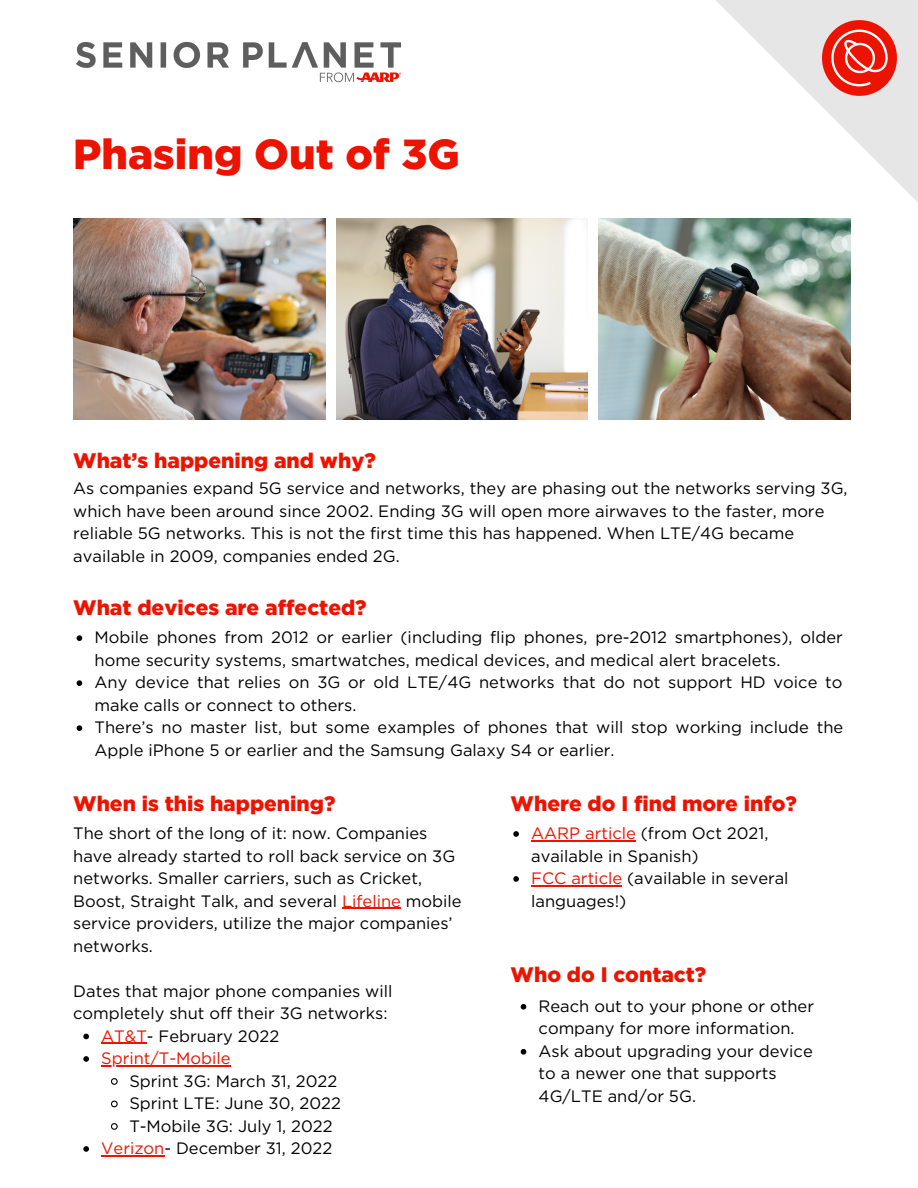
<style>
.page{position:relative;width:918px;height:1188px;background:#fff}
.page>*{position:absolute;margin:0;border:0;box-sizing:border-box;transform-origin:0 0}
.t1{font:900 42px "Gotham";color:#ec1300}
.t2{font:900 21px "Gotham";color:#ec1300}
.t3{font:16.5px/22.5px "Gotham";color:#000}
.t4{font:16.5px "Gotham";color:#ec1300}
.s1{color:#ec1300}
</style>
<div class="page">
<svg style="left:77px;top:635px;width:5px;height:6px"></svg>
<svg style="left:77px;top:680px;width:5px;height:6px"></svg>
<svg style="left:77px;top:725px;width:5px;height:6px"></svg>
<svg style="left:83px;top:1034px;width:6px;height:5px"></svg>
<hr style="left:101px;top:1043px;width:46px;height:1px;background:#ec1300">
<svg style="left:83px;top:1056px;width:6px;height:6px"></svg>
<hr style="left:101px;top:1065px;width:130px;height:1px;background:#ec1300">
<svg style="left:110px;top:1078px;width:8px;height:7px"></svg>
<svg style="left:111px;top:1100px;width:7px;height:8px"></svg>
<svg style="left:110px;top:1123px;width:8px;height:7px"></svg>
<svg style="left:83px;top:1146px;width:6px;height:6px"></svg>
<hr style="left:101px;top:1155px;width:63px;height:1px;background:#ec1300">
<hr style="left:342px;top:908px;width:59px;height:1px;background:#ec1300">
<svg style="left:716px;top:0;width:202px;height:202px"></svg>
<img style="left:814px;top:12px;width:92px;height:92px">
<img style="left:76px;top:41px;width:325px;height:42px">
<svg style="left:521px;top:1004px;width:5px;height:6px"></svg>
<svg style="left:521px;top:1049px;width:5px;height:6px"></svg>
<svg style="left:513px;top:831px;width:6px;height:6px"></svg>
<hr style="left:531px;top:840px;width:105px;height:1px;background:#ec1300">
<svg style="left:513px;top:876px;width:6px;height:6px"></svg>
<hr style="left:531px;top:885px;width:35px;height:1px;background:#ec1300">
<hr style="left:566px;top:885px;width:56px;height:1px;background:#ec1300">
<img style="left:73px;top:219px;width:252px;height:200px">
<img style="left:336px;top:219px;width:251px;height:200px">
<img style="left:599px;top:219px;width:252px;height:200px">
<p class="t1" style="left:73px;top:128px;width:388px">Phasing Out of 3G</p>
<p class="t2" style="left:73px;top:448px;width:304px">What’s happening and why?</p>
<p class="t3" style="left:73px;top:477px;width:776px">As companies expand 5G service and networks, they are phasing out the networks serving 3G, which have been around since 2002. Ending 3G will open more airwaves to the faster, more reliable 5G networks. This is not the first time this has happened. When LTE/4G became available in 2009, companies ended 2G.</p>
<p class="t2" style="left:73px;top:595px;width:295px">What devices are affected?</p>
<p class="t3" style="left:95px;top:626px;width:750px">Mobile phones from 2012 or earlier (including flip phones, pre-2012 smartphones), older home security systems, smartwatches, medical devices, and medical alert bracelets.</p>
<p class="t3" style="left:95px;top:671px;width:750px">Any device that relies on 3G or old LTE/4G networks that do not support HD voice to make calls or connect to others.</p>
<p class="t3" style="left:95px;top:716px;width:750px">There’s no master list, but some examples of phones that will stop working include the<br>Apple iPhone 5 or earlier and the Samsung Galaxy S4 or earlier.</p>
<p class="t2" style="left:73px;top:790px;width:264px">When is this happening?</p>
<p class="t3" style="left:73px;top:822px;width:390px">The short of the long of it: now. Companies have already started to roll back service on 3G networks. Smaller carriers, such as Cricket, Boost, Straight Talk, and several <span class="s1">Lifeline</span> mobile service providers, utilize the major companies’ networks.</p>
<p class="t3" style="left:73px;top:979px;width:321px">Dates that major phone companies will completely shut off their 3G networks:</p>
<p class="t3" style="left:101px;top:1024px;width:180px"><span class="s1">AT&amp;T</span>- February 2022</p>
<p class="t4" style="left:101px;top:1048px;width:131px">Sprint/T-Mobile</p>
<p class="t3" style="left:129px;top:1069px;width:209px">Sprint 3G: March 31, 2022</p>
<p class="t3" style="left:129px;top:1092px;width:213px">Sprint LTE: June 30, 2022</p>
<p class="t3" style="left:129px;top:1114px;width:205px">T-Mobile 3G: July 1, 2022</p>
<p class="t3" style="left:101px;top:1137px;width:232px"><span class="s1">Verizon</span>- December 31, 2022</p>
<p class="t2" style="left:511px;top:790px;width:288px">Where do I find more info?</p>
<p class="t3" style="left:531px;top:822px;width:239px"><span class="s1">AARP article</span> (from Oct 2021, available in Spanish)</p>
<p class="t3" style="left:531px;top:867px;width:259px"><span class="s1">FCC article</span> (available in several languages!)</p>
<p class="t2" style="left:511px;top:962px;width:197px">Who do I contact?</p>
<p class="t3" style="left:539px;top:995px;width:277px">Reach out to your phone or other company for more information.</p>
<p class="t3" style="left:539px;top:1040px;width:276px">Ask about upgrading your device to a newer one that supports<br>4G/LTE and/or 5G.</p>
</div>
